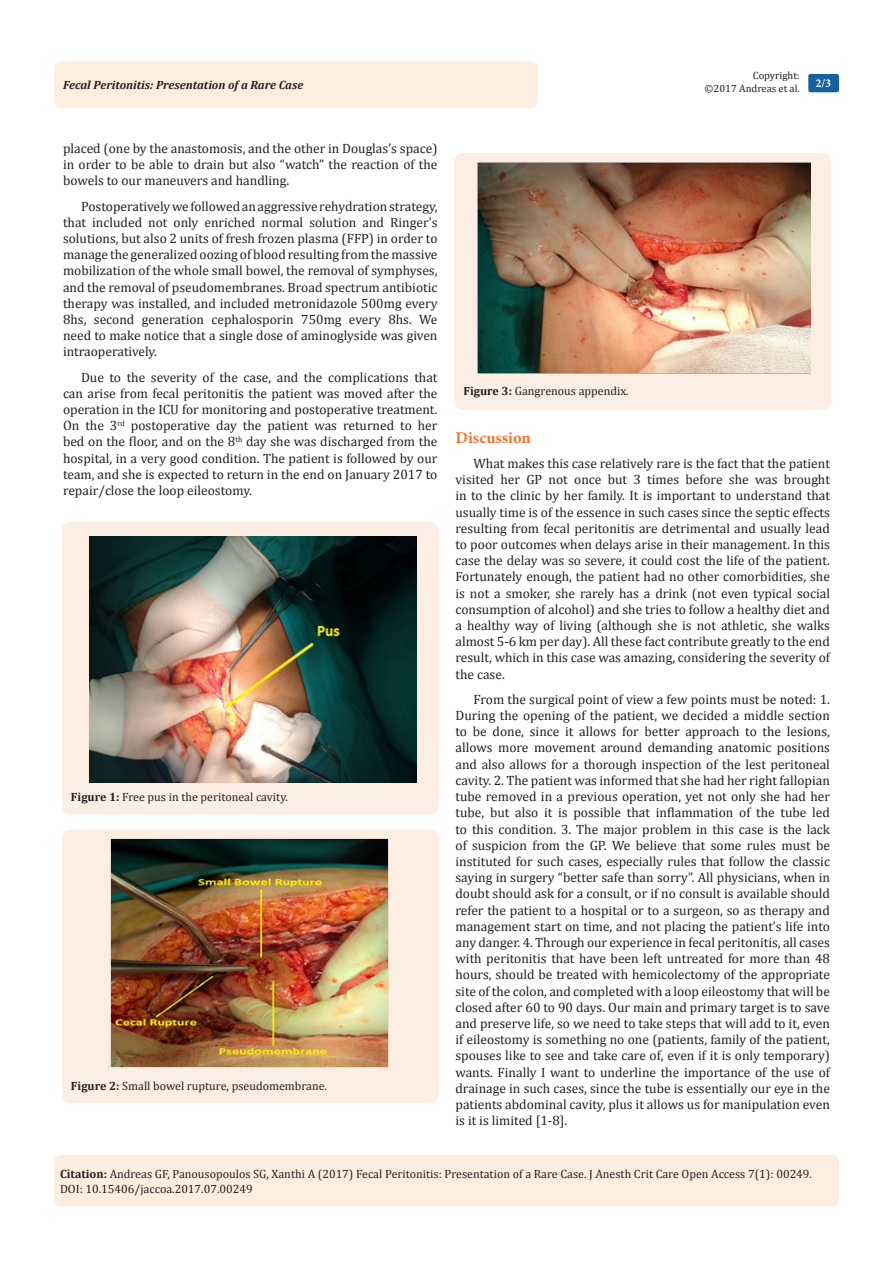
<style>
.page{position:relative;width:893px;height:1263px;background:#fff}
.page>*{position:absolute;margin:0;border:0;box-sizing:border-box;transform-origin:0 0}
.List_Paragraph{font:700 16.5px "Minion Pro";color:#f37331}
.t1{font:13.5px/16.2px "Cambria";color:#231f20;text-align:justify}
.Citation{font:12px/14.4px "Cambria";color:#231f20}
.t2{font:italic 700 12px "Cambria";color:#231f20}
.t3{font:700 12px "Minion Pro";color:#fff}
.t4{font:10.5px/12.6px "Cambria";color:#231f20;text-align:right}
.s1{font-weight:700}
</style>
<div class="page">
<div style="left:54px;top:61px;width:484px;height:47px;background:#feeee0;border-radius:8px"></div>
<div style="left:808px;top:74px;width:31px;height:18px;background:#18609d;border-radius:2px"></div>
<div style="left:54px;top:1155px;width:785px;height:51px;background:#feeee0;border-radius:7px"></div>
<div style="left:62px;top:522px;width:376px;height:292px;background:#fdeee3;border-radius:9px"></div>
<img style="left:89px;top:536px;width:328px;height:247px">
<div style="left:62px;top:829px;width:376px;height:274px;background:#fdeee3;border-radius:9px"></div>
<img style="left:110px;top:839px;width:278px;height:228px">
<div style="left:454px;top:153px;width:377px;height:257px;background:#fdeee3;border-radius:9px"></div>
<img style="left:477px;top:162px;width:334px;height:211px">
<p class="t4" style="left:705px;top:69px;width:97px">Copyright:<br>©2017 Andreas et al.</p>
<p class="t2" style="left:63px;top:77px;width:242px">Fecal Peritonitis: Presentation of a Rare Case</p>
<p class="t3" style="left:815px;top:75px;width:17px">2/3</p>
<p class="t1" style="left:63px;top:140px;width:376px">placed (one by the anastomosis, and the other in Douglas’s space) in order to be able to drain but also “watch” the reaction of the bowels to our maneuvers and handling.</p>
<p class="t1" style="left:63px;top:198px;width:376px;text-indent:18px">Postoperatively we followed an aggressive rehydration strategy, that included not only enriched normal solution and Ringer’s solutions, but also 2 units of fresh frozen plasma (FFP) in order to manage the generalized oozing of blood resulting from the massive mobilization of the whole small bowel, the removal of symphyses, and the removal of pseudomembranes. Broad spectrum antibiotic therapy was installed, and included metronidazole 500mg every 8hs, second generation cephalosporin 750mg every 8hs. We need to make notice that a single dose of aminoglyside was given intraoperatively.</p>
<p class="t1" style="left:63px;top:369px;width:376px;text-indent:18px">Due to the severity of the case, and the complications that can arise from fecal peritonitis the patient was moved after the operation in the ICU for monitoring and postoperative treatment.<br>On the 3<sup>rd</sup> postoperative day the patient was returned to her bed on the floor, and on the 8<sup>th</sup> day she was discharged from the hospital, in a very good condition. The patient is followed by our team, and she is expected to return in the end on January 2017 to repair/close the loop eileostomy.</p>
<p class="Citation" style="left:71px;top:790px;width:218px"><span class="s1">Figure 1:</span> Free pus in the peritoneal cavity.</p>
<p class="Citation" style="left:71px;top:1078px;width:258px"><span class="s1">Figure 2:</span> Small bowel rupture, pseudomembrane.</p>
<p class="Citation" style="left:463px;top:383px;width:167px"><span class="s1">Figure 3:</span> Gangrenous appendix.</p>
<p class="List_Paragraph" style="left:455px;top:426px;width:77px">Discussion</p>
<p class="t1" style="left:455px;top:455px;width:376px;text-indent:18px">What makes this case relatively rare is the fact that the patient visited her GP not once but 3 times before she was brought in to the clinic by her family. It is important to understand that usually time is of the essence in such cases since the septic effects resulting from fecal peritonitis are detrimental and usually lead to poor outcomes when delays arise in their management. In this case the delay was so severe, it could cost the life of the patient.<br>Fortunately enough, the patient had no other comorbidities, she is not a smoker, she rarely has a drink (not even typical social consumption of alcohol) and she tries to follow a healthy diet and a healthy way of living (although she is not athletic, she walks almost 5-6 km per day). All these fact contribute greatly to the end result, which in this case was amazing, considering the severity of the case.</p>
<p class="t1" style="left:455px;top:691px;width:376px;text-indent:18px">From the surgical point of view a few points must be noted: 1.<br>During the opening of the patient, we decided a middle section to be done, since it allows for better approach to the lesions, allows more movement around demanding anatomic positions and also allows for a thorough inspection of the lest peritoneal cavity. 2. The patient was informed that she had her right fallopian tube removed in a previous operation, yet not only she had her tube, but also it is possible that inflammation of the tube led to this condition. 3. The major problem in this case is the lack of suspicion from the GP. We believe that some rules must be instituted for such cases, especially rules that follow the classic saying in surgery “better safe than sorry”. All physicians, when in doubt should ask for a consult, or if no consult is available should refer the patient to a hospital or to a surgeon, so as therapy and management start on time, and not placing the patient’s life into any danger. 4. Through our experience in fecal peritonitis, all cases with peritonitis that have been left untreated for more than 48 hours, should be treated with hemicolectomy of the appropriate site of the colon, and completed with a loop eileostomy that will be closed after 60 to 90 days. Our main and primary target is to save and preserve life, so we need to take steps that will add to it, even if eileostomy is something no one (patients, family of the patient, spouses like to see and take care of, even if it is only temporary) wants. Finally I want to underline the importance of the use of drainage in such cases, since the tube is essentially our eye in the patients abdominal cavity, plus it allows us for manipulation even is it is limited [1-8].</p>
<p class="Citation" style="left:60px;top:1167px;width:753px"><span class="s1">Citation:</span> Andreas GF, Panousopoulos SG, Xanthi A (2017) Fecal Peritonitis: Presentation of a Rare Case. J Anesth Crit Care Open Access 7(1): 00249.<br>DOI: 10.15406/jaccoa.2017.07.00249</p>
</div>
